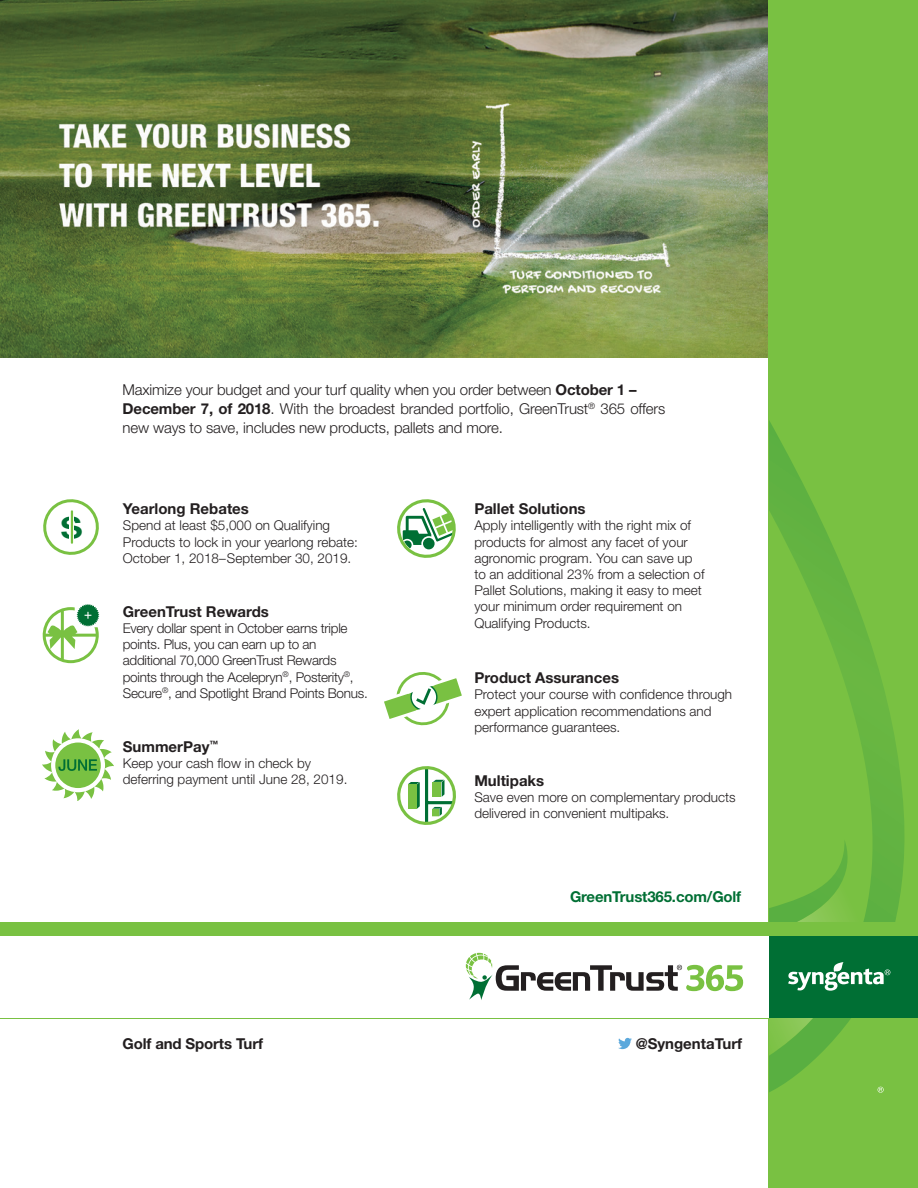
<style>
.page{position:relative;width:918px;height:1188px;background:#fff}
.page>*{position:absolute;margin:0;border:0;box-sizing:border-box;transform-origin:0 0}
.t1{font:300 15px/18.6px "Helvetica Neue LT Std";letter-spacing:-.01em;color:#231f20}
.t2{font:700 15px "Helvetica Neue LT Std";color:#231f20}
.t3{font:700 15px "Helvetica Neue LT Std";letter-spacing:-.01em;color:#006f34}
.t4{font:300 13.5px/16.2px "Helvetica Neue LT Std";color:#231f20}
.t5{font:300 13.5px/16.2px "Helvetica Neue LT Std";letter-spacing:-.02em;color:#231f20}
.s1{font-weight:700}
</style>
<div class="page">
<svg style="left:397px;top:499px;width:59px;height:59px"></svg>
<svg style="left:42px;top:604px;width:57px;height:59px"></svg>
<svg style="left:618px;top:1038px;width:14px;height:11px"></svg>
<svg style="left:384px;top:672px;width:78px;height:54px"></svg>
<svg style="left:397px;top:766px;width:59px;height:59px"></svg>
<div style="left:408px;top:784px;width:9px;height:25px;background:#79c142"></div>
<svg style="left:42px;top:729px;width:72px;height:71px"></svg>
<img style="left:0;top:0;width:769px;height:357px">
<div style="left:769px;top:0;width:149px;height:1188px;background:#79c142"></div>
<svg style="left:769px;top:420px;width:136px;height:672px"></svg>
<svg style="left:878px;top:1087px;width:6px;height:6px"></svg>
<hr style="left:0;top:1018px;width:769px;height:1px;background:#79c142">
<div style="left:769px;top:935px;width:149px;height:83px;background:#006f34"></div>
<div style="left:0;top:922px;width:918px;height:13px;background:#79c142"></div>
<svg style="left:769px;top:857px;width:121px;height:199px"></svg>
<svg style="left:466px;top:953px;width:277px;height:47px"></svg>
<svg style="left:43px;top:499px;width:56px;height:56px"></svg>
<p class="t1" style="left:123px;top:381px;width:516px">Maximize your budget and your turf quality when you order between <span class="s1">October 1 –</span></p>
<p class="t1" style="left:123px;top:399px;width:544px"><span class="s1">December 7, of 2018</span>. With the broadest branded portfolio, GreenTrust<sup>®</sup> 365 offers new ways to save, includes new products, pallets and more.</p>
<p class="t2" style="left:123px;top:500px;width:128px">Yearlong Rebates</p>
<p class="t4" style="left:123px;top:517px;width:237px">Spend at least $5,000 on Qualifying<br>Products to lock in your yearlong rebate:<br>October 1, 2018–September 30, 2019.</p>
<p class="t2" style="left:123px;top:602px;width:148px">GreenTrust Rewards</p>
<p class="t5" style="left:123px;top:620px;width:246px">Every dollar spent in October earns triple points. Plus, you can earn up to an additional 70,000 GreenTrust Rewards points through the Acelepryn<sup>®</sup>, Posterity<sup>®</sup>, Secure<sup>®</sup>, and Spotlight Brand Points Bonus.</p>
<p class="t2" style="left:123px;top:737px;width:97px">SummerPay<sup>™</sup></p>
<p class="t4" style="left:123px;top:755px;width:226px">Keep your cash flow in check by deferring payment until June 28, 2019.</p>
<p class="t2" style="left:123px;top:1034px;width:142px">Golf and Sports Turf</p>
<p class="t2" style="left:474px;top:500px;width:113px">Pallet Solutions</p>
<p class="t4" style="left:474px;top:517px;width:232px">Apply intelligently with the right mix of products for almost any facet of your agronomic program. You can save up to an additional 23% from a selection of Pallet Solutions, making it easy to meet your minimum order requirement on Qualifying Products.</p>
<p class="t2" style="left:474px;top:669px;width:146px">Product Assurances</p>
<p class="t4" style="left:474px;top:686px;width:259px">Protect your course with confidence through expert application recommendations and performance guarantees.</p>
<p class="t2" style="left:474px;top:771px;width:71px">Multipaks</p>
<p class="t4" style="left:474px;top:789px;width:263px">Save even more on complementary products delivered in convenient multipaks.</p>
<p class="t3" style="left:570px;top:887px;width:173px">GreenTrust365.com/Golf</p>
<p class="t2" style="left:636px;top:1034px;width:108px">@SyngentaTurf</p>
</div>
